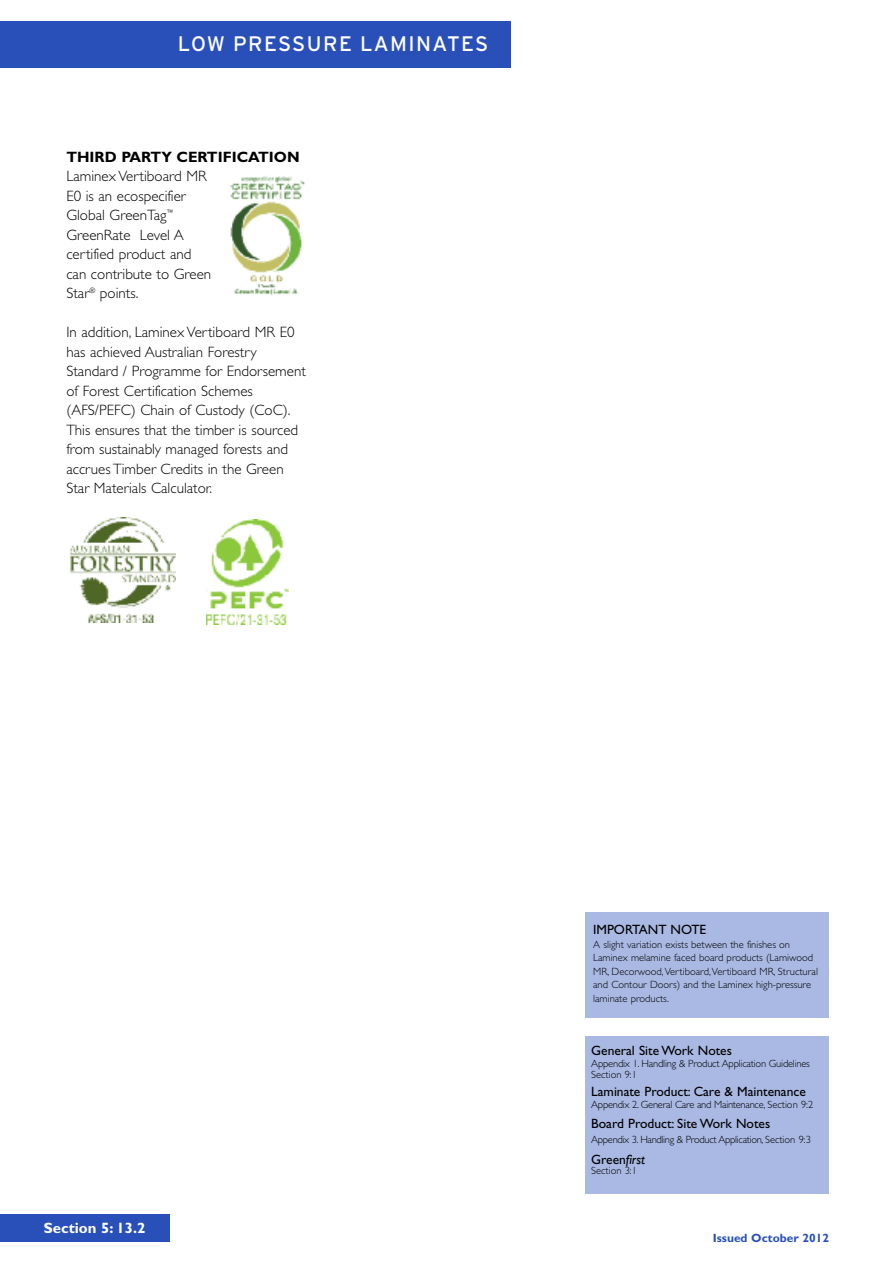
<style>
.page{position:relative;width:893px;height:1263px;background:#fff}
.page>*{position:absolute;margin:0;border:0;box-sizing:border-box;transform-origin:0 0}
.t1{font:21px "Interstate";letter-spacing:.065em;color:#fff}
.t2{font:300 15px/19.5px "Gill Sans";color:#000}
.t3{font:700 15px "Gill Sans";color:#000}
.t4{font:700 15px "Gill Sans";color:#fff}
.t5{font:13.5px "Gill Sans";color:#000}
.t6{font:700 12px "Gill Sans";color:#2950b8}
.t7{font:300 10.5px/13.5px "Gill Sans";color:#000}
.t8{font:300 10.5px/11.6px "Gill Sans";letter-spacing:-.02em;color:#000}
.t9{font:300 10.5px "Gill Sans";letter-spacing:-.03em;color:#000}
.t10{font:300 10.5px "Gill Sans";letter-spacing:-.025em;color:#000}
.s1{font-style:italic}
</style>
<div class="page">
<div style="left:0;top:21px;width:510px;height:47px;background:#2950b8"></div>
<div style="left:0;top:1214px;width:170px;height:28px;background:#2950b8"></div>
<img style="left:230px;top:176px;width:75px;height:120px">
<img style="left:69px;top:517px;width:107px;height:105px">
<img style="left:207px;top:519px;width:82px;height:105px">
<div style="left:585px;top:1036px;width:244px;height:158px;background:#aab9e3"></div>
<div style="left:585px;top:912px;width:244px;height:105px;background:#aab9e3"></div>
<h1 class="t1" style="left:178px;top:31px;width:312px">LOW PRESSURE LAMINATES</h1>
<p class="t3" style="left:66px;top:151px;width:235px">THIRD PARTY CERTIFICATION</p>
<p class="t2" style="left:66px;top:168px;width:146px">Laminex Vertiboard MR<br>E0 is an ecospecifier<br>Global GreenTag<sup>™<br></sup>GreenRate Level A certified product and can contribute to Green<br>Star<sup>®</sup> points.</p>
<p class="t2" style="left:66px;top:324px;width:241px">In addition, Laminex Vertiboard MR E0 has achieved Australian Forestry Standard / Programme for Endorsement of Forest Certification Schemes (AFS/PEFC) Chain of Custody (CoC).<br>This ensures that the timber is sourced from sustainably managed forests and accrues Timber Credits in the Green Star Materials Calculator.</p>
<p class="t4" style="left:44px;top:1222px;width:103px">Section 5: 13.2</p>
<p class="t5" style="left:593px;top:925px;width:115px">IMPORTANT NOTE</p>
<p class="t7" style="left:593px;top:938px;width:226px">A slight variation exists between the finishes on Laminex melamine faced board products (Lamiwood MR, Decorwood,Vertiboard,Vertiboard MR, Structural and Contour Doors) and the Laminex high-pressure laminate products.</p>
<p class="t5" style="left:591px;top:1045px;width:142px">General Site Work Notes</p>
<p class="t8" style="left:591px;top:1058px;width:220px">Appendix 1. Handling &amp; Product Application Guidelines<br>Section 9:1</p>
<p class="t5" style="left:591px;top:1086px;width:216px">Laminate Product: Care &amp; Maintenance</p>
<p class="t10" style="left:591px;top:1100px;width:224px">Appendix 2. General Care and Maintenance, Section 9:2</p>
<p class="t5" style="left:591px;top:1119px;width:180px">Board Product: Site Work Notes</p>
<p class="t9" style="left:591px;top:1135px;width:221px">Appendix 3. Handling &amp; Product Application, Section 9:3</p>
<p class="t5" style="left:591px;top:1154px;width:55px">Green<span class="s1">first</span></p>
<p class="t7" style="left:591px;top:1165px;width:47px">Section 3:1</p>
<p class="t6" style="left:713px;top:1233px;width:118px">Issued October 2012</p>
</div>
